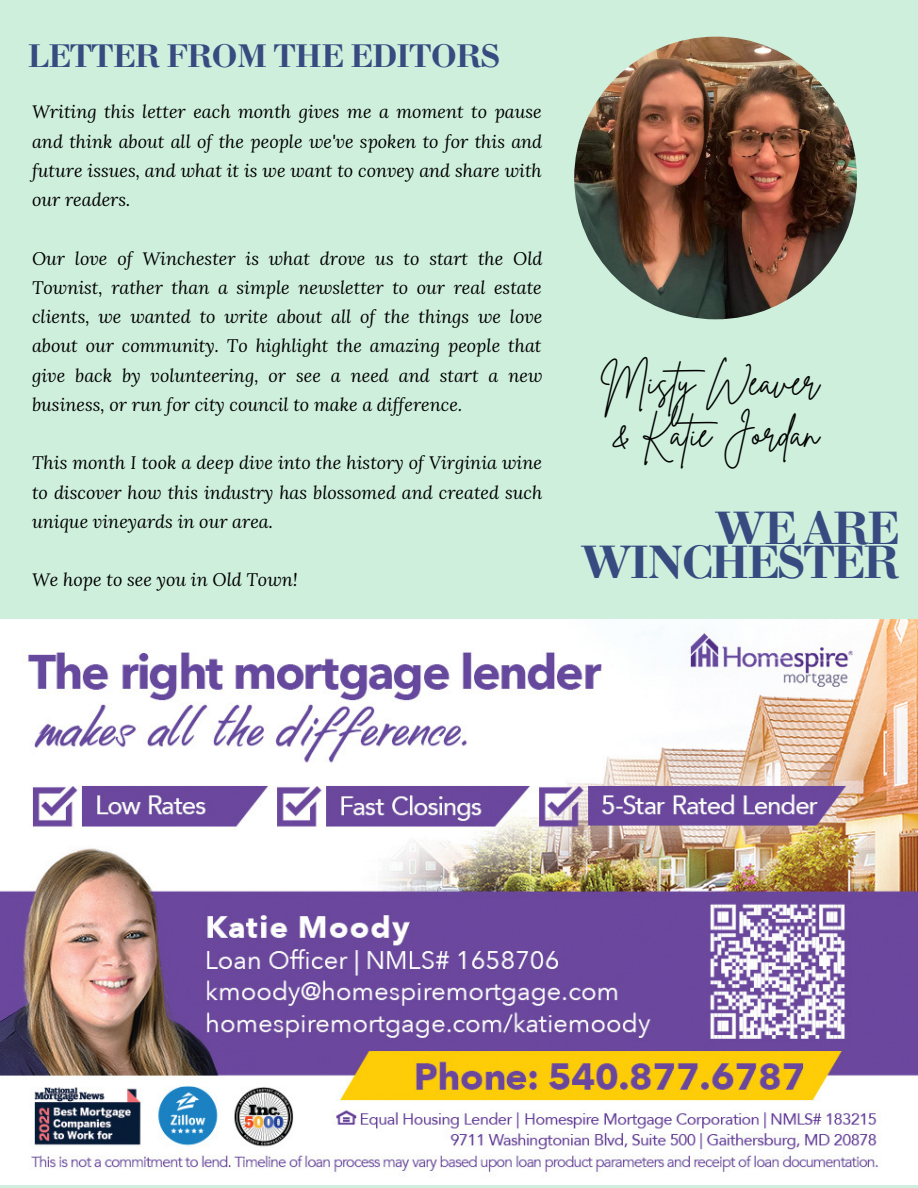
<style>
.page{position:relative;width:918px;height:1188px;background:#cdefdc}
.page>*{position:absolute;margin:0;border:0;box-sizing:border-box;transform-origin:0 0}
.t1{font:700 49.35px "Bodoni";letter-spacing:-.05em;color:#374b80}
.t2{font:37.8px "Brittany Signature";color:#000}
.t3{font:700 34.5px "Bodoni";letter-spacing:-.03em;color:#374b80}
.t4{font:italic 18px/29.2px "Lora";color:#000;text-align:justify}
</style>
<div class="page">
<img style="left:574px;top:37px;width:283px;height:282px;border-radius:50%">
<img style="left:0;top:620px;width:918px;height:564px">
<p class="t3" style="left:28px;top:35px;width:474px">LETTER FROM THE EDITORS</p>
<p class="t4" style="left:32px;top:97px;width:512px">Writing this letter each month gives me a moment to pause and think about all of the people we've spoken to for this and future issues, and what it is we want to convey and share with our readers.</p>
<p class="t4" style="left:32px;top:243px;width:512px">Our love of Winchester is what drove us to start the Old Townist, rather than a simple newsletter to our real estate clients, we wanted to write about all of the things we love about our community. To highlight the amazing people that give back by volunteering, or see a need and start a new business, or run for city council to make a difference.</p>
<p class="t4" style="left:32px;top:448px;width:512px">This month I took a deep dive into the history of Virginia wine to discover how this industry has blossomed and created such unique vineyards in our area.</p>
<p class="t4" style="left:32px;top:565px;width:267px">We hope to see you in Old Town!</p>
<p class="t2" style="left:600px;top:357px;width:220px">Misty Weaver</p>
<p class="t2" style="left:612px;top:409px;width:208px">&amp; Katie Jordan</p>
<p class="t1" style="left:715px;top:497px;width:186px">WE ARE</p>
<p class="t1" style="left:580px;top:531px;width:321px">WINCHESTER</p>
</div>
